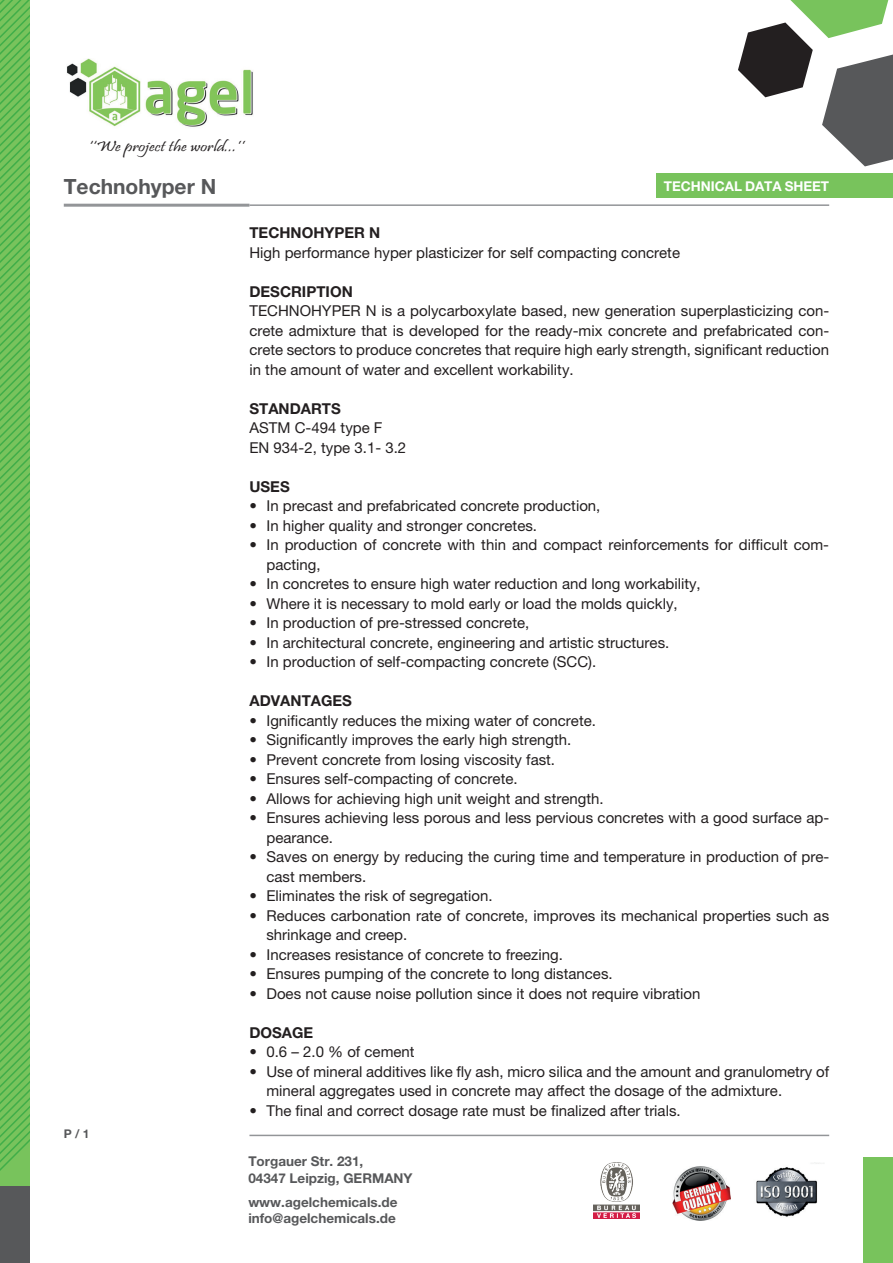
<style>
.page{position:relative;width:893px;height:1263px;background:#fff}
.page>*{position:absolute;margin:0;border:0;box-sizing:border-box;transform-origin:0 0}
.t1{font:700 21px "Helvetica Neue LT Pro";color:#57585a}
.t2{font:15px/19.5px "Helvetica Neue LT Pro";color:#231f20}
.t3{font:700 15px "Helvetica Neue LT Pro";color:#231f20}
.t4{font:14.55px "Pristina";color:#231f20;scale:1.33 1}
.t5{font:700 13.5px/16.2px "Helvetica Neue LT Pro";color:#57585a}
.t6{font:700 13.5px "Helvetica Neue LT Pro";color:#fff}
.t7{font:700 12px "Helvetica Neue LT Pro";color:#57585a}
</style>
<div class="page">
<div style="left:657px;top:174px;width:236px;height:24px;background:#78c35c"></div>
<svg style="left:0;top:0;width:30px;height:1186px;background:#69bd57"></svg>
<hr style="left:64px;top:204px;width:185px;height:3px;background:#939598">
<hr style="left:249px;top:204px;width:580px;height:2px;background:#939598">
<hr style="left:249px;top:1135px;width:580px;height:1px;background:#939598">
<img style="left:594px;top:1163px;width:45px;height:56px">
<img style="left:672px;top:1166px;width:59px;height:54px">
<img style="left:756px;top:1163px;width:68px;height:54px">
<svg style="left:738px;top:0;width:155px;height:166px"></svg>
<div style="left:0;top:1186px;width:30px;height:77px;background:#57585a"></div>
<div style="left:863px;top:1157px;width:30px;height:106px;background:#78c35c"></div>
<img style="left:67px;top:59px;width:186px;height:68px">
<p class="t4" style="left:88px;top:138px;width:119px">‘‘We project the world...’’</p>
<h1 class="t1" style="left:64px;top:173px;width:154px">Technohyper N</h1>
<p class="t6" style="left:664px;top:177px;width:167px">TECHNICAL DATA SHEET</p>
<p class="t7" style="left:64px;top:1126px;width:27px">P / 1</p>
<p class="t3" style="left:249px;top:224px;width:132px">TECHNOHYPER N</p>
<p class="t2" style="left:249px;top:242px;width:432px">High performance hyper plasticizer for self compacting concrete</p>
<p class="t3" style="left:249px;top:282px;width:105px">DESCRIPTION</p>
<p class="t2" style="left:249px;top:301px;width:581px;text-align:justify">TECHNOHYPER N is a polycarboxylate based, new generation superplasticizing con&shy;crete admixture that is developed for the ready-mix concrete and prefabricated con&shy;crete sectors to produce concretes that require high early strength, significant reduction in the amount of water and excellent workability.</p>
<p class="t3" style="left:249px;top:399px;width:93px">STANDARTS</p>
<p class="t2" style="left:249px;top:418px;width:158px">ASTM C-494 type F<br>EN 934-2, type 3.1- 3.2</p>
<p class="t3" style="left:249px;top:477px;width:42px">USES</p>
<p class="t2" style="left:249px;top:496px;width:352px">• In precast and prefabricated concrete production,</p>
<p class="t2" style="left:249px;top:515px;width:289px">• In higher quality and stronger concretes.</p>
<p class="t2" style="left:266px;top:535px;width:564px;text-indent:-17px">• In production of concrete with thin and compact reinforcements for difficult com&shy;pacting,</p>
<p class="t2" style="left:249px;top:574px;width:453px">• In concretes to ensure high water reduction and long workability,</p>
<p class="t2" style="left:249px;top:593px;width:430px">• Where it is necessary to mold early or load the molds quickly,</p>
<p class="t2" style="left:249px;top:613px;width:281px">• In production of pre-stressed concrete,</p>
<p class="t2" style="left:249px;top:632px;width:421px">• In architectural concrete, engineering and artistic structures.</p>
<p class="t2" style="left:249px;top:652px;width:348px">• In production of self-compacting concrete (SCC).</p>
<p class="t3" style="left:249px;top:692px;width:104px">ADVANTAGES</p>
<p class="t2" style="left:249px;top:710px;width:348px">• Ignificantly reduces the mixing water of concrete.</p>
<p class="t2" style="left:249px;top:730px;width:323px">• Significantly improves the early high strength.</p>
<p class="t2" style="left:249px;top:749px;width:307px">• Prevent concrete from losing viscosity fast.</p>
<p class="t2" style="left:249px;top:769px;width:270px">• Ensures self-compacting of concrete.</p>
<p class="t2" style="left:249px;top:788px;width:356px">• Allows for achieving high unit weight and strength.</p>
<p class="t2" style="left:266px;top:808px;width:564px;text-indent:-17px">• Ensures achieving less porous and less pervious concretes with a good surface ap&shy;pearance.</p>
<p class="t2" style="left:266px;top:847px;width:564px;text-indent:-17px">• Saves on energy by reducing the curing time and temperature in production of pre&shy;cast members.</p>
<p class="t2" style="left:249px;top:886px;width:245px">• Eliminates the risk of segregation.</p>
<p class="t2" style="left:266px;top:905px;width:564px;text-indent:-17px">• Reduces carbonation rate of concrete, improves its mechanical properties such as shrinkage and creep.</p>
<p class="t2" style="left:249px;top:944px;width:315px">• Increases resistance of concrete to freezing.</p>
<p class="t2" style="left:249px;top:964px;width:365px">• Ensures pumping of the concrete to long distances.</p>
<p class="t2" style="left:249px;top:983px;width:452px">• Does not cause noise pollution since it does not require vibration</p>
<p class="t3" style="left:249px;top:1023px;width:65px">DOSAGE</p>
<p class="t2" style="left:249px;top:1042px;width:167px">• 0.6 – 2.0 % of cement</p>
<p class="t2" style="left:266px;top:1061px;width:564px;text-indent:-17px">• Use of mineral additives like fly ash, micro silica and the amount and granulometry of mineral aggregates used in concrete may affect the dosage of the admixture.</p>
<p class="t2" style="left:249px;top:1100px;width:433px">• The final and correct dosage rate must be finalized after trials.</p>
<p class="t5" style="left:248px;top:1153px;width:166px">Torgauer Str. 231,<br>04347 Leipzig, GERMANY</p>
<p class="t5" style="left:248px;top:1194px;width:151px">www.agelchemicals.de info@agelchemicals.de</p>
</div>
